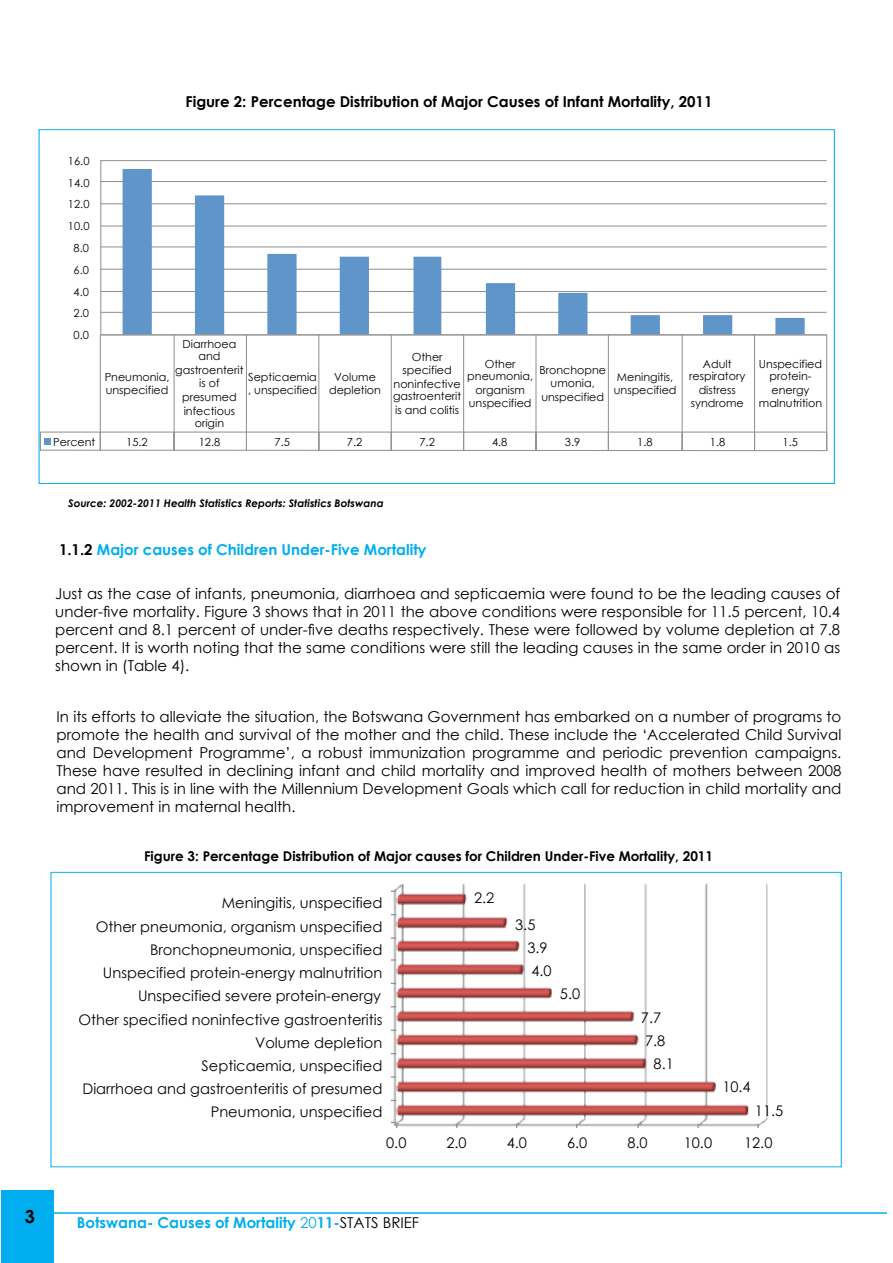
<style>
.page{position:relative;width:893px;height:1263px;background:#fff}
.page>*{position:absolute;margin:0;border:0;box-sizing:border-box;transform-origin:0 0}
.t1{font:700 18px "Century Gothic";color:#000}
.t2{font:15px/18px "Century Gothic";color:#000;text-align:justify}
.t3{font:700 15px "Century Gothic";color:#00aeef}
.t4{font:700 15px "Century Gothic";color:#000}
.t5{font:14.7px/23.2px "Century Gothic";color:#050504;text-align:right}
.t6{font:700 13.5px "Century Gothic";color:#000}
.t7{font:11.1px/12.6px "Century Gothic";color:#050504;text-align:center}
.t8{font:italic 700 10.5px "Century Gothic";color:#000}
.s1{color:#000}
.s2{font-weight:400}
.s3{font-weight:400;color:#000}
</style>
<div class="page">
<div style="left:1px;top:1190px;width:53px;height:73px;background:#00aeef"></div>
<hr style="left:52px;top:1212px;width:835px;height:2px;background:#00aeef">
<div style="left:39px;top:129px;width:796px;height:355px;background:#fff;border:1px solid #00aeef"></div>
<hr style="left:100px;top:312px;width:727px;height:1px;background:#949393">
<hr style="left:100px;top:291px;width:727px;height:1px;background:#949393">
<hr style="left:100px;top:269px;width:727px;height:1px;background:#949393">
<hr style="left:100px;top:246px;width:727px;height:1px;background:#949393">
<hr style="left:100px;top:226px;width:727px;height:1px;background:#949393">
<hr style="left:100px;top:203px;width:727px;height:1px;background:#949393">
<hr style="left:100px;top:181px;width:727px;height:1px;background:#949393">
<hr style="left:100px;top:160px;width:727px;height:1px;background:#949393">
<svg style="left:123px;top:169px;width:682px;height:165px"></svg>
<hr style="left:100px;top:160px;width:1px;height:175px;background:#949393">
<hr style="left:101px;top:334px;width:726px;height:1px;background:#949393">
<hr style="left:100px;top:335px;width:1px;height:97px;background:#949393">
<hr style="left:174px;top:335px;width:1px;height:97px;background:#949393">
<hr style="left:246px;top:335px;width:1px;height:97px;background:#949393">
<hr style="left:318px;top:335px;width:1px;height:97px;background:#949393">
<hr style="left:391px;top:335px;width:1px;height:97px;background:#949393">
<hr style="left:463px;top:335px;width:1px;height:97px;background:#949393">
<hr style="left:535px;top:335px;width:1px;height:97px;background:#949393">
<hr style="left:608px;top:335px;width:1px;height:97px;background:#949393">
<hr style="left:682px;top:335px;width:1px;height:97px;background:#949393">
<hr style="left:754px;top:335px;width:1px;height:97px;background:#949393">
<hr style="left:826px;top:335px;width:1px;height:97px;background:#949393">
<hr style="left:40px;top:431px;width:787px;height:2px;background:#949393">
<svg style="left:39px;top:432px;width:789px;height:20px"></svg>
<img style="left:392px;top:883px;width:376px;height:244px">
<svg style="left:391px;top:1122px;width:6px;height:6px"></svg>
<p class="t4" style="left:186px;top:90px;width:528px">Figure 2: Percentage Distribution of Major Causes of Infant Mortality, 2011</p>
<p class="t7" style="left:68px;top:154px;width:23px">16.0</p>
<p class="t7" style="left:68px;top:176px;width:23px">14.0</p>
<p class="t7" style="left:68px;top:198px;width:23px">12.0</p>
<p class="t7" style="left:68px;top:220px;width:23px">10.0</p>
<p class="t7" style="left:74px;top:242px;width:17px">8.0</p>
<p class="t7" style="left:74px;top:263px;width:17px">6.0</p>
<p class="t7" style="left:74px;top:285px;width:17px">4.0</p>
<p class="t7" style="left:74px;top:307px;width:17px">2.0</p>
<p class="t7" style="left:74px;top:329px;width:17px">0.0</p>
<p class="t7" style="left:183px;top:337px;width:55px">Diarrhoea and</p>
<p class="t7" style="left:175px;top:364px;width:70px">gastroenterit is of</p>
<p class="t7" style="left:182px;top:389px;width:56px;line-height:14px;text-align:left">presumed infectious</p>
<p class="t7" style="left:195px;top:417px;width:31px">origin</p>
<p class="t7" style="left:105px;top:371px;width:66px;text-align:left">Pneumonia, unspecified</p>
<p class="t7" style="left:248px;top:371px;width:70px;text-align:left">Septicaemia , unspecified</p>
<p class="t7" style="left:329px;top:371px;width:54px">Volume depletion</p>
<p class="t7" style="left:403px;top:351px;width:51px">Other specified</p>
<p class="t7" style="left:393px;top:377px;width:70px;text-align:left">noninfective gastroenterit</p>
<p class="t7" style="left:395px;top:403px;width:66px">is and colitis</p>
<p class="t7" style="left:467px;top:357px;width:67px">Other pneumonia,</p>
<p class="t7" style="left:469px;top:384px;width:64px">organism unspecified</p>
<p class="t7" style="left:539px;top:364px;width:68px">Bronchopne umonia,</p>
<p class="t7" style="left:541px;top:390px;width:64px">unspecified</p>
<p class="t7" style="left:614px;top:371px;width:64px;text-align:left">Meningitis, unspecified</p>
<p class="t7" style="left:689px;top:357px;width:58px">Adult respiratory</p>
<p class="t7" style="left:691px;top:384px;width:55px">distress syndrome</p>
<p class="t7" style="left:759px;top:357px;width:65px">Unspecified protein-</p>
<p class="t7" style="left:759px;top:384px;width:65px">energy malnutrition</p>
<p class="t7" style="left:53px;top:435px;width:44px">Percent</p>
<p class="t7" style="left:126px;top:436px;width:23px">15.2</p>
<p class="t7" style="left:199px;top:436px;width:23px">12.8</p>
<p class="t7" style="left:275px;top:436px;width:17px">7.5</p>
<p class="t7" style="left:347px;top:436px;width:17px">7.2</p>
<p class="t7" style="left:419px;top:436px;width:17px">7.2</p>
<p class="t7" style="left:492px;top:436px;width:17px">4.8</p>
<p class="t7" style="left:565px;top:436px;width:17px">3.9</p>
<p class="t7" style="left:637px;top:436px;width:17px">1.8</p>
<p class="t7" style="left:710px;top:436px;width:17px">1.8</p>
<p class="t7" style="left:783px;top:436px;width:17px">1.5</p>
<p class="t8" style="left:68px;top:496px;width:317px">Source: 2002-2011 Health Statistics Reports: Statistics Botswana</p>
<p class="t3" style="left:59px;top:538px;width:369px"><span class="s1">1.1.2</span> Major causes of Children Under-Five Mortality</p>
<p class="t2" style="left:55px;top:584px;width:786px">Just as the case of infants, pneumonia, diarrhoea and septicaemia were found to be the leading causes of under-five mortality. Figure 3 shows that in 2011 the above conditions were responsible for 11.5 percent, 10.4 percent and 8.1 percent of under-five deaths respectively. These were followed by volume depletion at 7.8 percent. It is worth noting that the same conditions were still the leading causes in the same order in 2010 as shown in (Table 4).</p>
<p class="t2" style="left:57px;top:707px;width:786px">In its efforts to alleviate the situation, the Botswana Government has embarked on a number of programs to promote the health and survival of the mother and the child. These include the ‘Accelerated Child Survival and Development Programme’, a robust immunization programme and periodic prevention campaigns.<br>These have resulted in declining infant and child mortality and improved health of mothers between 2008 and 2011. This is in line with the Millennium Development Goals which call for reduction in child mortality and improvement in maternal health.</p>
<p class="t6" style="left:144px;top:845px;width:570px">Figure 3: Percentage Distribution of Major causes for Children Under-Five Mortality, 2011</p>
<p class="t5" style="left:79px;top:891px;width:305px">Meningitis, unspecified<br>Other pneumonia, organism unspecified Bronchopneumonia, unspecified Unspecified protein-energy malnutrition Unspecified severe protein-energy<br>Other specified noninfective gastroenteritis Volume depletion<br>Septicaemia, unspecified<br>Diarrhoea and gastroenteritis of presumed Pneumonia, unspecified</p>
<p class="t5" style="left:474px;top:886px;width:22px">2.2</p>
<p class="t5" style="left:515px;top:913px;width:22px">3.5</p>
<p class="t5" style="left:527px;top:936px;width:22px">3.9</p>
<p class="t5" style="left:531px;top:959px;width:22px">4.0</p>
<p class="t5" style="left:560px;top:982px;width:22px">5.0</p>
<p class="t5" style="left:641px;top:1005px;width:22px">7.7</p>
<p class="t5" style="left:645px;top:1029px;width:22px">7.8</p>
<p class="t5" style="left:654px;top:1052px;width:22px">8.1</p>
<p class="t5" style="left:722px;top:1075px;width:30px">10.4</p>
<p class="t5" style="left:755px;top:1098px;width:30px">11.5</p>
<p class="t5" style="left:386px;top:1130px;width:22px">0.0</p>
<p class="t5" style="left:446px;top:1130px;width:22px">2.0</p>
<p class="t5" style="left:507px;top:1130px;width:22px">4.0</p>
<p class="t5" style="left:567px;top:1130px;width:22px">6.0</p>
<p class="t5" style="left:627px;top:1130px;width:22px">8.0</p>
<p class="t5" style="left:684px;top:1130px;width:30px">10.0</p>
<p class="t5" style="left:744px;top:1130px;width:30px">12.0</p>
<p class="t1" style="left:25px;top:1202px;width:12px">3</p>
<p class="t3" style="left:77px;top:1211px;width:344px">Botswana- Causes of Mortality <span class="s2">20</span>11-<span class="s3">STATS BRIEF</span></p>
</div>
